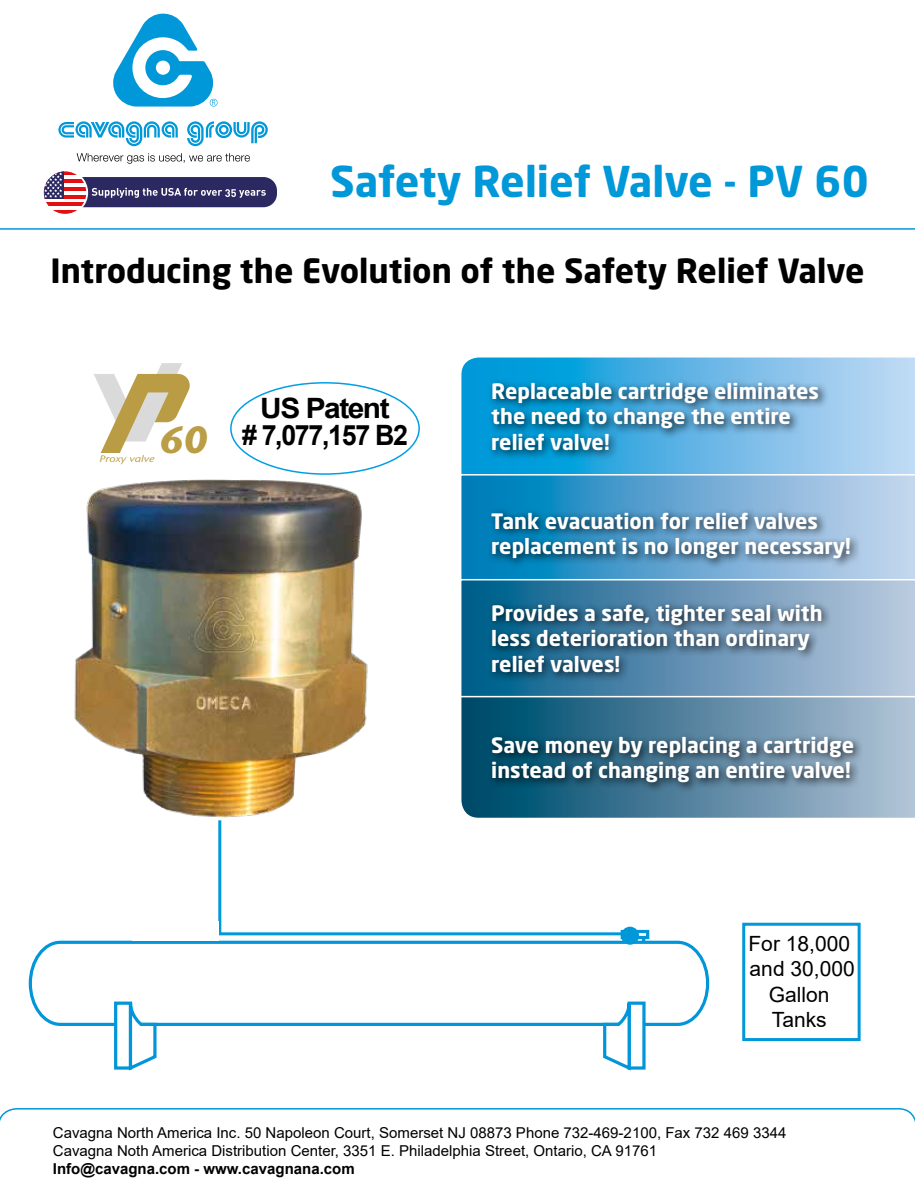
<style>
.page{position:relative;width:915px;height:1191px;background:#fff}
.page>*{position:absolute;margin:0;border:0;box-sizing:border-box;transform-origin:0 0}
.t1{font:700 42px "Neo Sans Std";color:#0098d8}
.t2{font:italic 700 37.8px "Stone Sans Std";color:#ba9d44}
.t3{font:700 33px "Neo Sans Std";color:#000}
.t4{font:700 28.05px/27px "Arial";letter-spacing:-.05em;color:#000;text-align:center;scale:1.07 1}
.t5{font:700 21px/25.5px "Neo Sans Std";color:#fff}
.t6{font:21px/25.2px "Arial";color:#000;text-align:center}
.t7{font:15px/18px "Arial";color:#000}
.t8{font:700 15px "Arial";color:#000}
.t9{font:italic 500 9.45px "Stone Sans Std";color:#ba9d44;scale:1.23 1}
</style>
<div class="page">
<svg style="left:0;top:13px;width:914px;height:217px"></svg>
<svg style="left:0;top:1108px;width:914px;height:14px"></svg>
<div style="left:53px;top:177px;width:224px;height:30px;background:#2c2962;border-radius:13px"></div>
<svg style="left:92px;top:188px;width:174px;height:10px"></svg>
<svg style="left:42px;top:170px;width:46px;height:46px"></svg>
<svg style="left:64px;top:171px;width:22px;height:4px"></svg>
<hr style="left:44px;top:175px;width:42px;height:4px;background:#fff">
<svg style="left:64px;top:179px;width:22px;height:4px"></svg>
<hr style="left:44px;top:183px;width:42px;height:4px;background:#fff">
<hr style="left:44px;top:187px;width:42px;height:4px;background:#e31013">
<hr style="left:44px;top:191px;width:42px;height:4px;background:#fff">
<hr style="left:44px;top:195px;width:42px;height:4px;background:#e31013">
<hr style="left:44px;top:199px;width:42px;height:3px;background:#fff">
<svg style="left:44px;top:202px;width:42px;height:4px"></svg>
<hr style="left:44px;top:206px;width:42px;height:4px;background:#fff">
<svg style="left:44px;top:210px;width:42px;height:4px"></svg>
<div style="left:44px;top:171px;width:20px;height:28px;background:#2c2962"></div>
<svg style="left:44px;top:172px;width:18px;height:26px"></svg>
<svg style="left:58px;top:121px;width:120px;height:25px"></svg>
<svg style="left:187px;top:121px;width:81px;height:25px"></svg>
<svg style="left:112px;top:14px;width:105px;height:93px"></svg>
<svg style="left:77px;top:153px;width:173px;height:11px"></svg>
<img style="left:74px;top:466px;width:307px;height:368px">
<svg style="left:461px;top:357px;width:453px;height:117px;background:#6bbce7"></svg>
<svg style="left:461px;top:697px;width:453px;height:121px;background:#5887a1"></svg>
<svg style="left:460px;top:474px;width:454px;height:105px;background:#6caed5"></svg>
<div style="left:488px;top:732px;width:375px;height:62px;background:#000;opacity:.75"></div>
<div style="left:487px;top:507px;width:373px;height:62px;background:#000;opacity:.75"></div>
<div style="left:487px;top:378px;width:341px;height:83px;background:#000;opacity:.75"></div>
<svg style="left:461px;top:580px;width:453px;height:116px;background:#6e9cbb"></svg>
<div style="left:487px;top:599px;width:345px;height:84px;background:#000;opacity:.75"></div>
<hr style="left:218px;top:820px;width:3px;height:113px;background:#0099d9">
<hr style="left:148px;top:932px;width:481px;height:3px;background:#0099d9">
<svg style="left:28px;top:939px;width:682px;height:88px"></svg>
<div style="left:116px;top:1003px;width:14px;height:65px;background:#fff"></div>
<div style="left:114px;top:1001px;width:18px;height:68px;border:3px solid #0096d9"></div>
<svg style="left:127px;top:1000px;width:31px;height:71px"></svg>
<div style="left:629px;top:1003px;width:14px;height:65px;background:#fff"></div>
<div style="left:627px;top:1001px;width:18px;height:68px;border:3px solid #0096d9"></div>
<svg style="left:601px;top:1000px;width:31px;height:71px"></svg>
<div style="left:620px;top:930px;width:29px;height:9px;border:3px solid #0096d9"></div>
<div style="left:620px;top:926px;width:18px;height:18px;background:#0098d8;border-radius:50%"></div>
<svg style="left:94px;top:363px;width:96px;height:89px"></svg>
<div style="left:742px;top:922px;width:118px;height:119px;border:3px solid #0098d8"></div>
<div style="left:132px;top:921px;width:86px;height:19px;background:#fff"></div>
<div style="left:230px;top:382px;width:190px;height:93px;border:2px solid #009fe3;border-radius:50%"></div>
<h1 class="t1" style="left:330px;top:155px;width:540px">Safety Relief Valve - PV 60</h1>
<h3 class="t3" style="left:50px;top:249px;width:815px">Introducing the Evolution of the Safety Relief Valve</h3>
<h2 class="t2" style="left:158px;top:417px;width:49px">60</h2>
<p class="t9" style="left:99px;top:453px;width:46px">Proxy valve</p>
<h3 class="t4" style="left:242px;top:395px;width:156px">US Patent<br># 7,077,157 B2</h3>
<p class="t5" style="left:491px;top:378px;width:329px">Replaceable cartridge eliminates the need to change the entire relief valve!</p>
<p class="t5" style="left:491px;top:507px;width:361px">Tank evacuation for relief valves replacement is no longer necessary!</p>
<p class="t5" style="left:491px;top:599px;width:332px">Provides a safe, tighter seal with less deterioration than ordinary relief valves!</p>
<p class="t5" style="left:491px;top:731px;width:364px">Save money by replacing a cartridge instead of changing an entire valve!</p>
<p class="t6" style="left:748px;top:931px;width:108px">For 18,000 and 30,000<br>Gallon<br>Tanks</p>
<p class="t7" style="left:53px;top:1123px;width:734px">Cavagna North America Inc. 50 Napoleon Court, Somerset NJ 08873 Phone 732-469-2100, Fax 732 469 3344<br>Cavagna Noth America Distribution Center, 3351 E. Philadelphia Street, Ontario, CA 91761</p>
<p class="t8" style="left:53px;top:1158px;width:303px">Info@cavagna.com - www.cavagnana.com</p>
</div>
